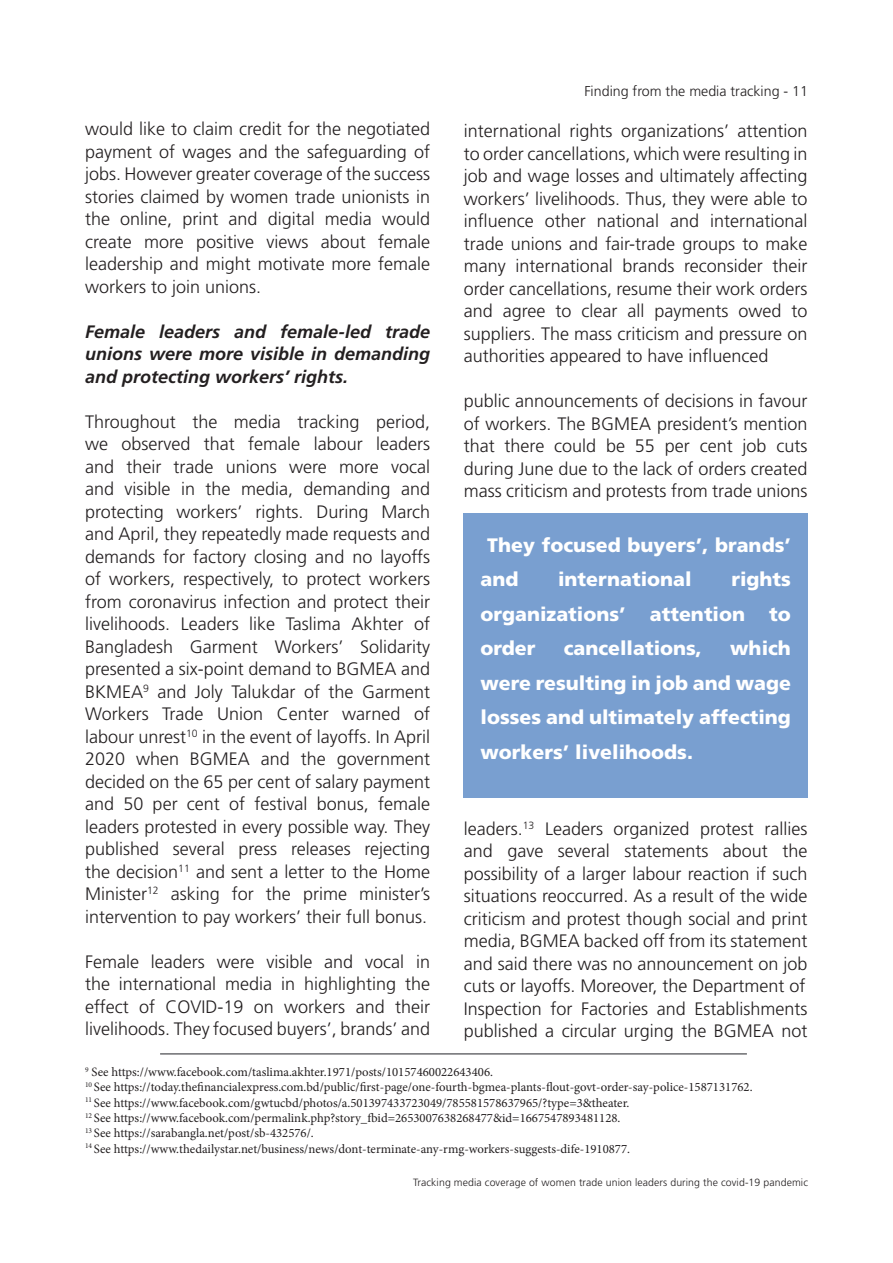
<style>
.page{position:relative;width:893px;height:1263px;background:#fff}
.page>*{position:absolute;margin:0;border:0;box-sizing:border-box;transform-origin:0 0}
.t1{font:900 19.5px/34.5px "Frutiger LT Std";color:#fff;text-align:justify}
.t2{font:300 18px/22.5px "Frutiger LT Std";color:#231f20;text-align:justify}
.t3{font:italic 700 18px/22.5px "Frutiger LT Std";color:#231f20;text-align:justify}
.Contents_1{font:300 14.25px "Frutiger LT Std";color:#231f20}
.t4{font:12.75px "Minion Pro";color:#231f20}
.t5{font:300 10.5px "Frutiger LT Std";letter-spacing:.01em;color:#231f20}
</style>
<div class="page">
<div style="left:463px;top:513px;width:345px;height:284px;background:#799fd0"></div>
<hr style="left:160px;top:1053px;width:587px;height:1px;background:#6c6d70">
<p class="t2" style="left:85px;top:118px;width:347px">would like to claim credit for the negotiated payment of wages and the safeguarding of jobs. However greater coverage of the success stories claimed by women trade unionists in the online, print and digital media would create more positive views about female leadership and might motivate more female workers to join unions.</p>
<p class="t3" style="left:85px;top:320px;width:347px">Female leaders and female-led trade unions were more visible in demanding and protecting workers’ rights.</p>
<p class="t2" style="left:85px;top:410px;width:347px">Throughout the media tracking period, we observed that female labour leaders and their trade unions were more vocal and visible in the media, demanding and protecting workers’ rights. During March and April, they repeatedly made requests and demands for factory closing and no layoffs of workers, respectively, to protect workers from coronavirus infection and protect their livelihoods. Leaders like Taslima Akhter of Bangladesh Garment Workers’ Solidarity presented a six-point demand to BGMEA and BKMEA<sup>9</sup> and Joly Talukdar of the Garment Workers Trade Union Center warned of labour unrest<sup>10</sup> in the event of layoffs. In April 2020 when BGMEA and the government decided on the 65 per cent of salary payment and 50 per cent of festival bonus, female leaders protested in every possible way. They published several press releases rejecting the decision<sup>11</sup> and sent a letter to the Home Minister<sup>12</sup> asking for the prime minister’s intervention to pay workers’ their full bonus.</p>
<p class="t2" style="left:85px;top:950px;width:347px">Female leaders were visible and vocal in the international media in highlighting the effect of COVID-19 on workers and their livelihoods. They focused buyers’, brands’ and</p>
<p class="Contents_1" style="left:584px;top:83px;width:225px">Finding from the media tracking - 11</p>
<p class="t2" style="left:464px;top:120px;width:345px">international rights organizations’ attention to order cancellations, which were resulting in job and wage losses and ultimately affecting workers’ livelihoods. Thus, they were able to influence other national and international trade unions and fair-trade groups to make many international brands reconsider their order cancellations, resume their work orders and agree to clear all payments owed to suppliers. The mass criticism and pressure on authorities appeared to have influenced</p>
<p class="t2" style="left:464px;top:390px;width:345px">public announcements of decisions in favour of workers. The BGMEA president’s mention that there could be 55 per cent job cuts during June due to the lack of orders created mass criticism and protests from trade unions</p>
<p class="t1" style="left:480px;top:528px;width:312px;text-indent:7px">They focused buyers’, brands’ and</p>
<p class="t1" style="left:480px;top:562px;width:312px;text-indent:251px">rights organizations’ attention to order</p>
<p class="t1" style="left:558px;top:562px;width:135px">international</p>
<p class="t1" style="left:480px;top:631px;width:312px;text-indent:250px">which were resulting in job and wage losses and ultimately affecting workers’ livelihoods.</p>
<p class="t1" style="left:564px;top:631px;width:140px">cancellations,</p>
<p class="t2" style="left:464px;top:818px;width:345px">leaders.<sup>13</sup> Leaders organized protest rallies and gave several statements about the possibility of a larger labour reaction if such situations reoccurred. As a result of the wide criticism and protest though social and print media, BGMEA backed off from its statement and said there was no announcement on job cuts or layoffs. Moreover, the Department of Inspection for Factories and Establishments published a circular urging the BGMEA not</p>
<p class="t4" style="left:85px;top:1063px;width:409px"><sup>9</sup> See https://www.facebook.com/taslima.akhter.1971/posts/10157460022643406.</p>
<p class="t4" style="left:85px;top:1079px;width:669px"><sup>10</sup> See https://today.thefinancialexpress.com.bd/public/first-page/one-fourth-bgmea-plants-flout-govt-order-say-police-1587131762.</p>
<p class="t4" style="left:85px;top:1094px;width:546px"><sup>11</sup> See https://www.facebook.com/gwtucbd/photos/a.501397433723049/785581578637965/?type=3&amp;theater.</p>
<p class="t4" style="left:85px;top:1109px;width:537px"><sup>12</sup> See https://www.facebook.com/permalink.php?story_fbid=2653007638268477&amp;id=1667547893481128.</p>
<p class="t4" style="left:85px;top:1125px;width:230px"><sup>13</sup> See https://sarabangla.net/post/sb-432576/.</p>
<p class="t4" style="left:85px;top:1140px;width:547px"><sup>14</sup> See https://www.thedailystar.net/business/news/dont-terminate-any-rmg-workers-suggests-dife-1910877.</p>
<p class="t5" style="left:413px;top:1176px;width:396px">Tracking media coverage of women trade union leaders during the covid-19 pandemic</p>
</div>
